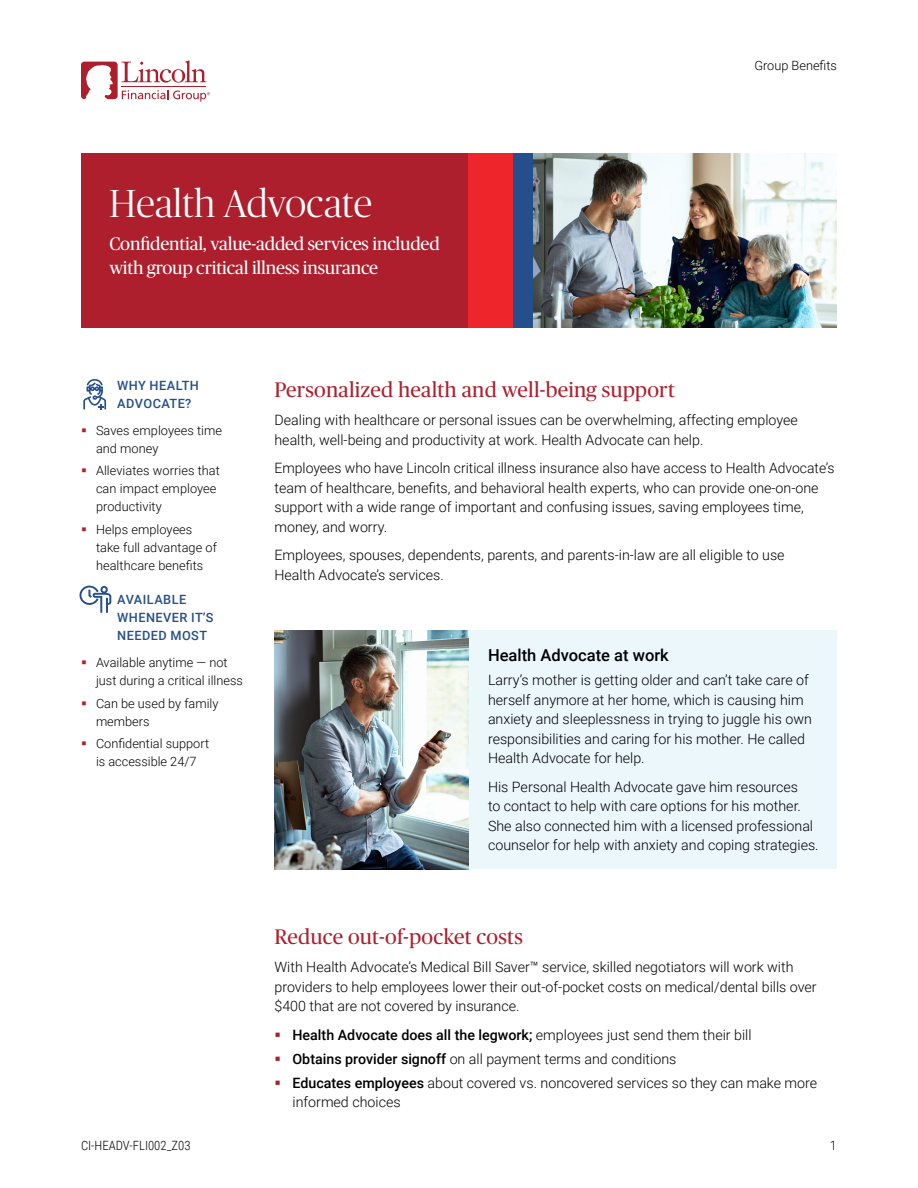
<style>
.page{position:relative;width:918px;height:1188px;background:#fff}
.page>*{position:absolute;margin:0;border:0;box-sizing:border-box;transform-origin:0 0}
.Headline{font:300 39px "Publico Banner";letter-spacing:.01em;color:#fff}
.Subheader_1{font:21px "Publico Headline";letter-spacing:.01em;color:#ad1f2d}
.Subtitle{font:18px/24px "Publico Headline";letter-spacing:-.01em;color:#fff}
.Subheader_2{font:500 16.5px "Roboto";color:#000}
.Body_Copy{font:300 14.25px/19.5px "Roboto";color:#000}
.Bullets{font:300 14.25px/19.5px "Roboto";color:#000}
.Bullets-2{font:500 14.25px "Roboto";color:#000}
.Captions_-_Bullets{font:300 12.75px/18px "Roboto";color:#000}
.Captions_-_Header{font:500 12.75px/18px "Roboto";letter-spacing:.035em;color:#244f8c}
.Compliance{font:300 12.75px "Roboto Condensed";color:#000}
.Business_Line{font:300 12.75px "Roboto";color:#000}
.s1{font-weight:300}
.s2{font-weight:500}
</style>
<div class="page">
<img style="left:532px;top:153px;width:305px;height:175px">
<div style="left:81px;top:153px;width:401px;height:175px;background:#ad1f2d"></div>
<div style="left:512px;top:153px;width:20px;height:175px;background:#244f8c"></div>
<div style="left:468px;top:153px;width:44px;height:175px;background:#ee252a"></div>
<svg style="left:83px;top:379px;width:23px;height:30px"></svg>
<svg style="left:80px;top:586px;width:31px;height:27px"></svg>
<div style="left:274px;top:630px;width:563px;height:239px;background:#ecf7fc"></div>
<img style="left:274px;top:630px;width:194px;height:239px">
<svg style="left:81px;top:60px;width:129px;height:42px"></svg>
<h1 class="Headline" style="left:109px;top:178px;width:264px">Health Advocate</h1>
<p class="Subtitle" style="left:109px;top:231px;width:332px">Confidential, value-added services included with group critical illness insurance</p>
<p class="Business_Line" style="left:754px;top:56px;width:84px">Group Benefits</p>
<p class="Captions_-_Header" style="left:117px;top:376px;width:83px">WHY HEALTH<br>ADVOCATE?</p>
<p class="Captions_-_Bullets" style="left:96px;top:421px;width:128px">Saves employees time and money</p>
<p class="Captions_-_Bullets" style="left:96px;top:461px;width:125px">Alleviates worries that can impact employee productivity</p>
<p class="Captions_-_Bullets" style="left:96px;top:520px;width:122px">Helps employees take full advantage of healthcare benefits</p>
<p class="Captions_-_Header" style="left:117px;top:590px;width:98px">AVAILABLE<br>WHENEVER IT’S<br>NEEDED MOST</p>
<p class="Captions_-_Bullets" style="left:96px;top:653px;width:148px">Available anytime — not just during a critical illness</p>
<p class="Captions_-_Bullets" style="left:96px;top:694px;width:124px">Can be used by family members</p>
<p class="Captions_-_Bullets" style="left:96px;top:734px;width:115px">Confidential support is accessible 24/7</p>
<p class="Compliance" style="left:81px;top:1136px;width:111px">CI-HEADV-FLI002_Z03</p>
<h2 class="Subheader_1" style="left:274px;top:375px;width:402px">Personalized health and well-being support</h2>
<p class="Body_Copy" style="left:274px;top:410px;width:525px">Dealing with healthcare or personal issues can be overwhelming, affecting employee health, well-being and productivity at work. Health Advocate can help.</p>
<p class="Body_Copy" style="left:274px;top:458px;width:562px">Employees who have Lincoln critical illness insurance also have access to Health Advocate’s team of healthcare, benefits, and behavioral health experts, who can provide one-on-one support with a wide range of important and confusing issues, saving employees time, money, and worry.</p>
<p class="Body_Copy" style="left:274px;top:545px;width:512px">Employees, spouses, dependents, parents, and parents-in-law are all eligible to use<br>Health Advocate’s services.</p>
<h3 class="Subheader_2" style="left:488px;top:644px;width:182px">Health Advocate at work</h3>
<p class="Body_Copy" style="left:488px;top:670px;width:325px">Larry’s mother is getting older and can’t take care of herself anymore at her home, which is causing him anxiety and sleeplessness in trying to juggle his own responsibilities and caring for his mother. He called Health Advocate for help.</p>
<p class="Body_Copy" style="left:488px;top:777px;width:332px">His Personal Health Advocate gave him resources<br>to contact to help with care options for his mother.<br>She also connected him with a licensed professional counselor for help with anxiety and coping strategies.</p>
<h2 class="Subheader_1" style="left:274px;top:922px;width:250px">Reduce out-of-pocket costs</h2>
<p class="Body_Copy" style="left:274px;top:957px;width:544px">With Health Advocate’s Medical Bill Saver™ service, skilled negotiators will work with providers to help employees lower their out-of-pocket costs on medical/dental bills over $400 that are not covered by insurance.</p>
<p class="Bullets-2" style="left:292px;top:1024px;width:461px">Health Advocate does all the legwork; <span class="s1">employees just send them their bill</span></p>
<p class="Bullets" style="left:292px;top:1048px;width:385px"><span class="s2">Obtains provider signoff</span> on all payment terms and conditions</p>
<p class="Bullets" style="left:292px;top:1072px;width:526px"><span class="s2">Educates employees</span> about covered vs. noncovered services so they can make more informed choices</p>
<p class="Captions_-_Bullets" style="left:830px;top:1136px;width:9px">1</p>
</div>
